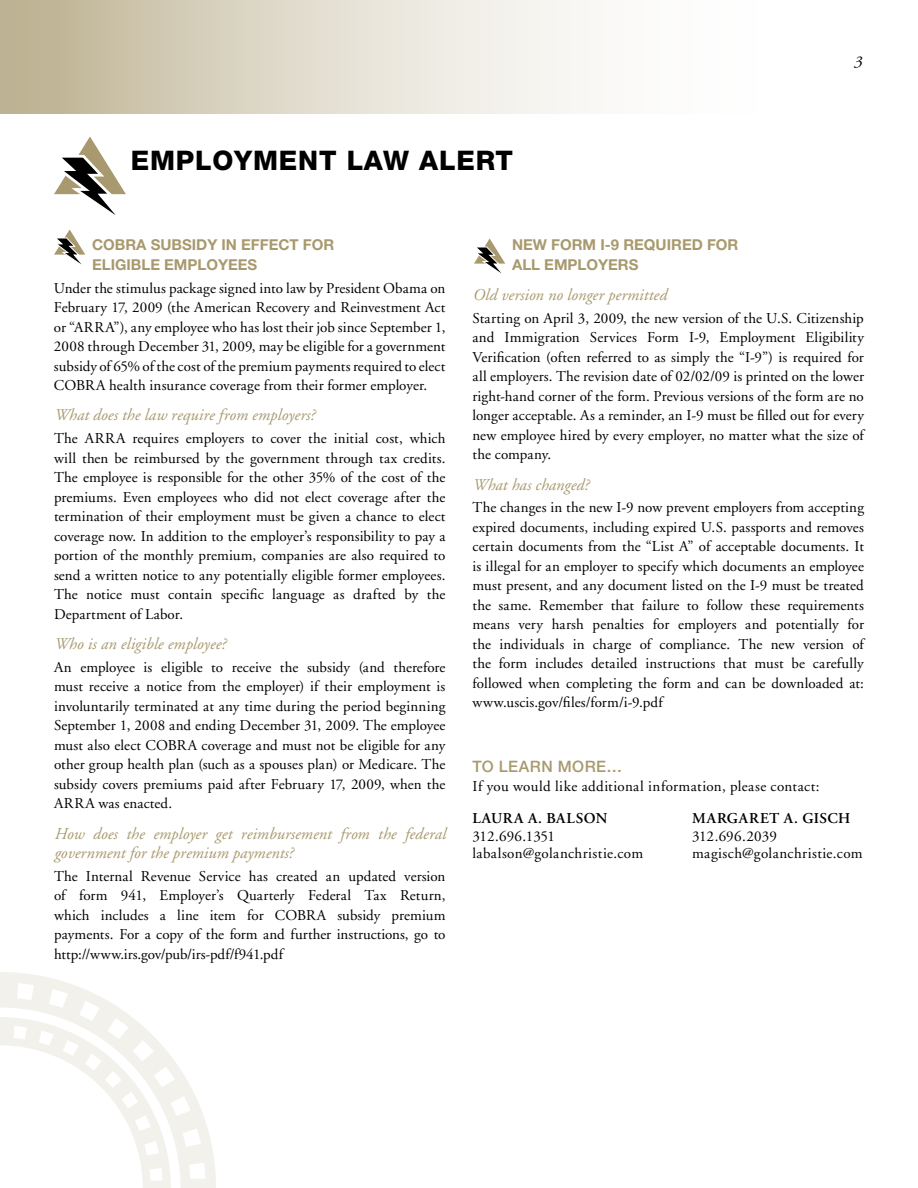
<style>
.page{position:relative;width:918px;height:1188px;background:#fff}
.page>*{position:absolute;margin:0;border:0;box-sizing:border-box;transform-origin:0 0}
.t1{font:800 27px "Helvetica Neue";letter-spacing:.03em;color:#000}
.t2{font:italic 16.5px/19.5px "Adobe Garamond";letter-spacing:.005em;color:#a8996e}
.t3{font:italic 16.5px "Adobe Garamond";color:#000}
.t4{font:500 15.75px "Helvetica Neue";letter-spacing:.025em;color:#a8996e}
.t5{font:15px/19.5px "Adobe Garamond";letter-spacing:.01em;color:#000;text-align:justify}
.t6{font:700 15px "Helvetica Neue";color:#a8996e}
.t7{font:15px/16.5px "Adobe Garamond";letter-spacing:.03em;color:#000}
.t8{font:600 15px "Adobe Garamond";letter-spacing:.035em;color:#000}
</style>
<div class="page">
<svg style="left:0;top:0;width:585px;height:114px;background:#ddd8c8"></svg>
<svg style="left:54px;top:136px;width:72px;height:129px"></svg>
<svg style="left:474px;top:238px;width:32px;height:36px"></svg>
<svg style="left:0;top:972px;width:216px;height:216px"></svg>
<h1 class="t1" style="left:131px;top:144px;width:168px">EMPLOYMENT</h1>
<h1 class="t1" style="left:347px;top:144px;width:167px">LAW ALE RT</h1>
<p class="t3" style="left:854px;top:53px;width:10px">3</p>
<p class="t6" style="left:92px;top:236px;width:100px">COBRA SUBSIDY</p>
<p class="t6" style="left:222px;top:236px;width:31px">IN EFFECT</p>
<p class="t6" style="left:303px;top:236px;width:31px">FOR</p>
<p class="t6" style="left:92px;top:255px;width:9px">ELIGI</p>
<p class="t6" style="left:131px;top:255px;width:98px">BLE EM PLOYEES</p>
<p class="t5" style="left:54px;top:278px;width:393px">Under the stimulus package signed into law by President Obama on February 17, 2009 (the American Recovery and Reinvestment Act or “ARRA”), any employee who has lost their job since September 1, 2008 through December 31, 2009, may be eligible for a government subsidy of 65% of the cost of the premium payments required to elect COBRA health insurance coverage from their former employer.</p>
<p class="t2" style="left:54px;top:406px;width:262px">What does the law require from employers?</p>
<p class="t5" style="left:54px;top:429px;width:393px">The ARRA requires employers to cover the initial cost, which will then be reimbursed by the government through tax credits.<br>The employee is responsible for the other 35% of the cost of the premiums. Even employees who did not elect coverage after the termination of their employment must be given a chance to elect coverage now. In addition to the employer’s responsibility to pay a portion of the monthly premium, companies are also required to send a written notice to any potentially eligible former employees.<br>The notice must contain specific language as drafted by the Department of Labor.</p>
<p class="t2" style="left:54px;top:635px;width:173px">Who is an eligible employee?</p>
<p class="t5" style="left:54px;top:658px;width:393px">An employee is eligible to receive the subsidy (and therefore must receive a notice from the employer) if their employment is involuntarily terminated at any time during the period beginning September 1, 2008 and ending December 31, 2009. The employee must also elect COBRA coverage and must not be eligible for any other group health plan (such as a spouses plan) or Medicare. The subsidy covers premiums paid after February 17, 2009, when the ARRA was enacted.</p>
<p class="t2" style="left:54px;top:824px;width:393px">How does the employer get reimbursement from the federal government for the premium payments?</p>
<p class="t5" style="left:54px;top:867px;width:393px">The Internal Revenue Service has created an updated version of form 941, Employer’s Quarterly Federal Tax Return, which includes a line item for COBRA subsidy premium payments. For a copy of the form and further instructions, go to http://www.irs.gov/pub/irs-pdf/f941.pdf</p>
<p class="t6" style="left:512px;top:236px;width:154px">NEW FORM I-9 REQUIRED</p>
<p class="t6" style="left:707px;top:236px;width:31px">FOR</p>
<p class="t6" style="left:512px;top:255px;width:11px">ALL</p>
<p class="t6" style="left:544px;top:255px;width:65px">EM PLOYERS</p>
<p class="t2" style="left:472px;top:286px;width:196px">Old version no longer permitted</p>
<p class="t5" style="left:472px;top:309px;width:393px">Starting on April 3, 2009, the new version of the U.S. Citizenship and Immigration Services Form I-9, Employment Eligibility Verification (often referred to as simply the “I-9”) is required for all employers. The revision date of 02/02/09 is printed on the lower right-hand corner of the form. Previous versions of the form are no longer acceptable. As a reminder, an I-9 must be filled out for every new employee hired by every employer, no matter what the size of the company.</p>
<p class="t2" style="left:472px;top:475px;width:118px">What has changed?</p>
<p class="t5" style="left:472px;top:498px;width:393px">The changes in the new I-9 now prevent employers from accepting expired documents, including expired U.S. passports and removes certain documents from the “List A” of acceptable documents. It is illegal for an employer to specify which documents an employee must present, and any document listed on the I-9 must be treated the same. Remember that failure to follow these requirements means very harsh penalties for employers and potentially for the individuals in charge of compliance. The new version of the form includes detailed instructions that must be carefully followed when completing the form and can be downloaded at: www.uscis.gov/files/form/i-9.pdf</p>
<p class="t4" style="left:472px;top:757px;width:151px">TO LEARN MORE…</p>
<p class="t5" style="left:472px;top:777px;width:349px">If you would like additional information, please contact:</p>
<p class="t8" style="left:472px;top:811px;width:137px">LAURA A. BALSON</p>
<p class="t5" style="left:472px;top:829px;width:172px;line-height:16.5px">312.696.1351 labalson@golanchristie.com</p>
<p class="t8" style="left:692px;top:811px;width:160px">MARGARET A. GISCH</p>
<p class="t7" style="left:692px;top:829px;width:172px">312.696.2039 magisch@golanchristie.com</p>
</div>
